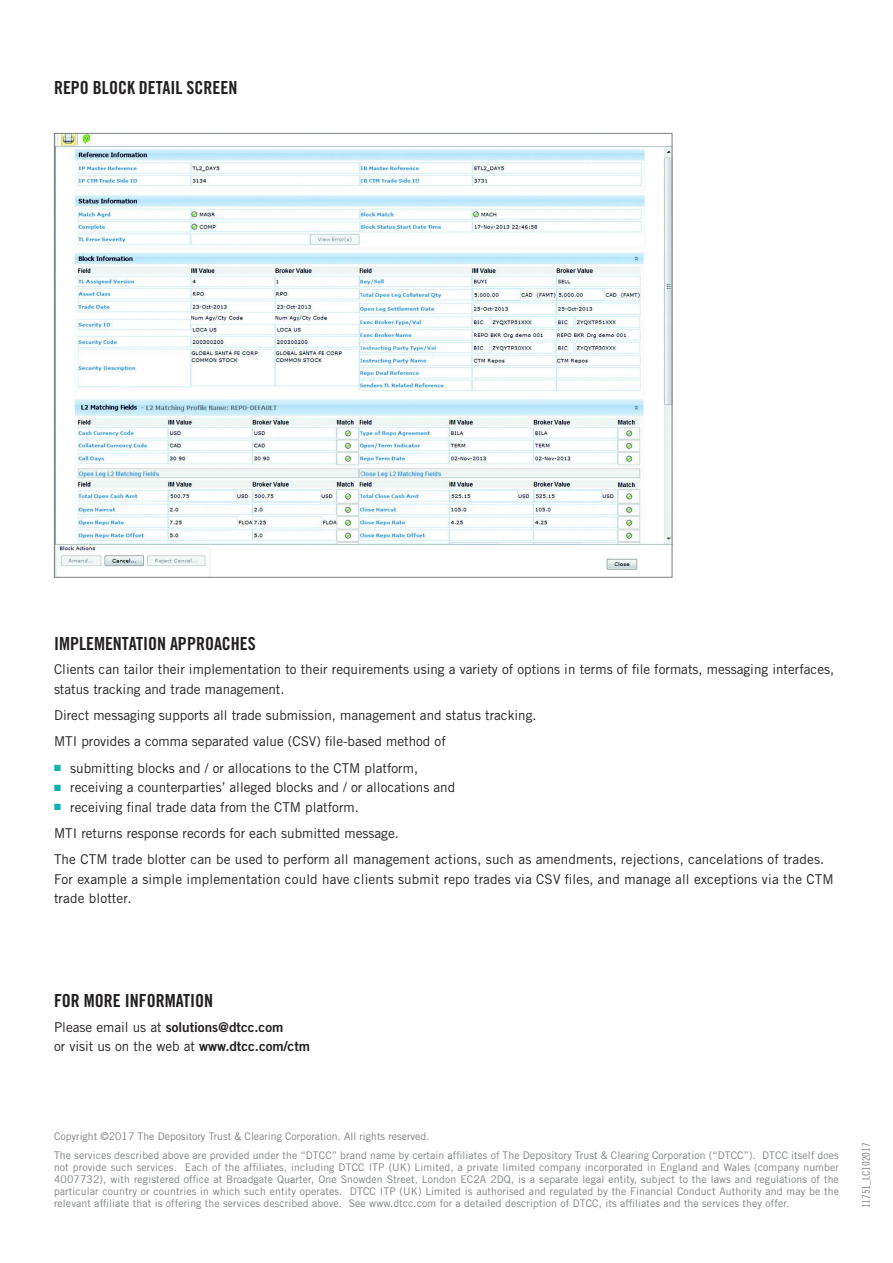
<style>
.page{position:relative;width:893px;height:1263px;background:#fff}
.page>*{position:absolute;margin:0;border:0;box-sizing:border-box;transform-origin:0 0}
.FactSheet_Subhead_20{font:18px "Trade Gothic LT Std Bd Cn 20";color:#231f20}
.Fact_Sheet_Body_Copy{font:13.5px/19.5px "Trade Gothic LT Std";color:#231f20}
.Fact_Sheet_Disclaime{font:10.5px/12px "Trade Gothic LT Std";color:#7e8083;text-align:justify}
.Fact_Sheet_Disclaime-2{font:10.5px "Trade Gothic LT Std Cn 18";color:#7e8083}
.s1{color:#11b1ad}
.s2{font-family:"Trade Gothic LT Std Bd 2"}
</style>
<div class="page">
<img style="left:56px;top:135px;width:614px;height:441px">
<p class="FactSheet_Subhead_20" style="left:54px;top:77px;width:185px">REPO BLOCK DETAIL SCREEN</p>
<p class="FactSheet_Subhead_20" style="left:54px;top:633px;width:203px">IMPLEMENTATION APPROACHES</p>
<p class="Fact_Sheet_Body_Copy" style="left:54px;top:659px;width:782px">Clients can tailor their implementation to their requirements using a variety of options in terms of file formats, messaging interfaces, status tracking and trade management.</p>
<p class="Fact_Sheet_Body_Copy" style="left:54px;top:705px;width:484px">Direct messaging supports all trade submission, management and status tracking.</p>
<p class="Fact_Sheet_Body_Copy" style="left:54px;top:731px;width:393px">MTI provides a comma separated value (CSV) file-based method of</p>
<p class="Fact_Sheet_Body_Copy" style="left:54px;top:758px;width:366px"><span class="s1">■</span> submitting blocks and / or allocations to the CTM platform,</p>
<p class="Fact_Sheet_Body_Copy" style="left:54px;top:777px;width:403px"><span class="s1">■</span> receiving a counterparties’ alleged blocks and / or allocations and</p>
<p class="Fact_Sheet_Body_Copy" style="left:54px;top:797px;width:306px"><span class="s1">■</span> receiving final trade data from the CTM platform.</p>
<p class="Fact_Sheet_Body_Copy" style="left:54px;top:823px;width:346px">MTI returns response records for each submitted message.</p>
<p class="Fact_Sheet_Body_Copy" style="left:54px;top:849px;width:781px">The CTM trade blotter can be used to perform all management actions, such as amendments, rejections, cancelations of trades.<br>For example a simple implementation could have clients submit repo trades via CSV files, and manage all exceptions via the CTM trade blotter.</p>
<p class="FactSheet_Subhead_20" style="left:54px;top:990px;width:161px">FOR MORE INFORMATION</p>
<p class="Fact_Sheet_Body_Copy" style="left:54px;top:1017px;width:258px">Please email us at <span class="s2">solutions@dtcc.com<br></span>or visit us on the web at <span class="s2">www.dtcc.com/ctm</span></p>
<p class="Fact_Sheet_Disclaime" style="left:54px;top:1130px;width:377px">Copyright ©2017 The Depository Trust &amp; Clearing Corporation. All rights reserved.</p>
<p class="Fact_Sheet_Disclaime" style="left:54px;top:1149px;width:786px">The services described above are provided under the “DTCC” brand name by certain affiliates of The Depository Trust &amp; Clearing Corporation (“DTCC”). DTCC itself does not provide such services. Each of the affiliates, including DTCC ITP (UK) Limited, a private limited company incorporated in England and Wales (company number 4007732), with registered office at Broadgate Quarter, One Snowden Street, London EC2A 2DQ, is a separate legal entity, subject to the laws and regulations of the particular country or countries in which such entity operates. DTCC ITP (UK) Limited is authorised and regulated by the Financial Conduct Authority and may be the relevant affiliate that is offering the services described above. See www.dtcc.com for a detailed description of DTCC, its affiliates and the services they offer.</p>
<p class="Fact_Sheet_Disclaime-2" style="left:860px;top:1208px;width:67px;rotate:-90deg">11751_LC102017</p>
</div>
